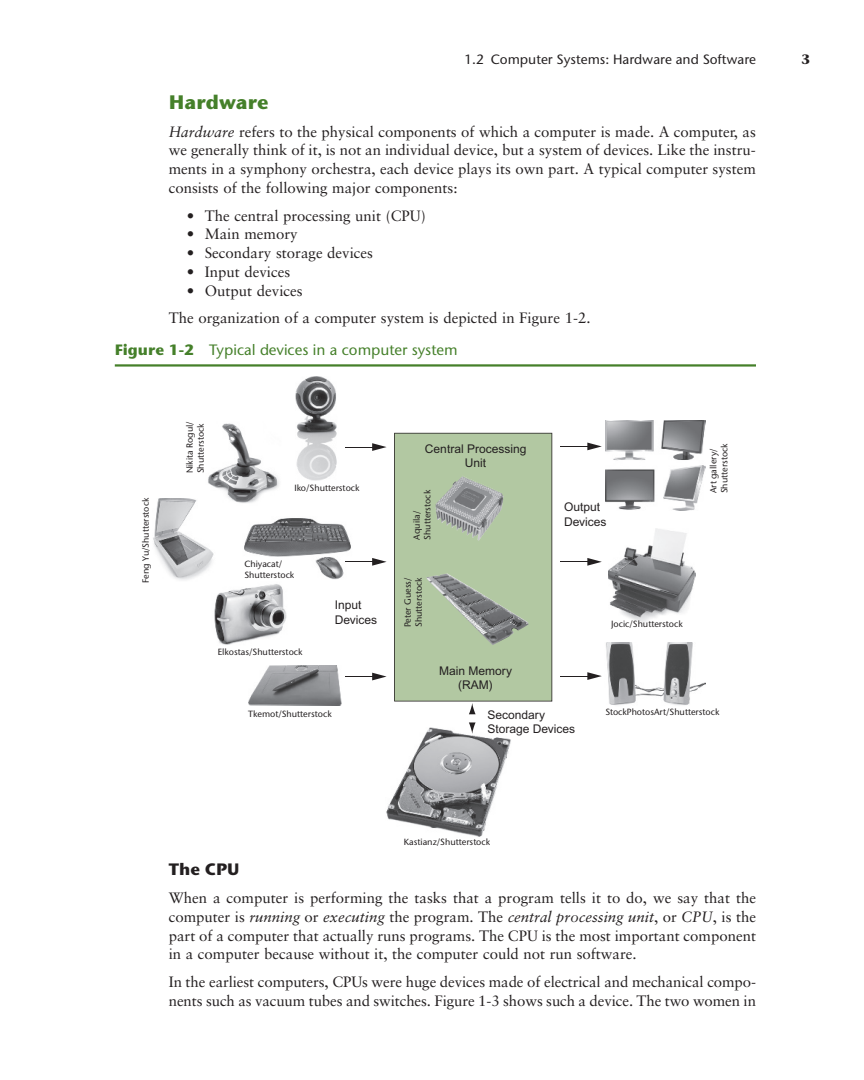
<style>
.page{position:relative;width:864px;height:1080px;background:#fff}
.page>*{position:absolute;margin:0;border:0;box-sizing:border-box;transform-origin:0 0}
.t1{font:700 19.5px "Stone Sans ITC Std";color:#45802a}
.t2{font:700 16.5px "Stone Sans ITC Std";color:#231f20}
.t3{font:15px/18.8px "Sabon LT Pro";color:#231f20;text-align:justify}
.t4{font:500 15px "Stone Sans ITC Std";color:#45802a}
.t5{font:500 13.5px "Stone Sans ITC Std";color:#231f20}
.t6{font:700 13.5px "Stone Serif ITC Pro";color:#231f20}
.t7{font:12px/14.4px "Arial MT Pro";color:#231f20}
.t8{font:500 9px/10.8px "Stone Sans ITC Std";color:#231f20}
.s1{font-style:italic}
.s2{font-weight:700}
</style>
<div class="page">
<img style="left:386px;top:728px;width:125px;height:109px">
<img style="left:296px;top:376px;width:41px;height:104px">
<img style="left:208px;top:423px;width:71px;height:80px">
<img style="left:244px;top:518px;width:107px;height:62px">
<img style="left:214px;top:584px;width:73px;height:61px">
<img style="left:606px;top:642px;width:100px;height:63px">
<img style="left:608px;top:529px;width:88px;height:94px">
<img style="left:606px;top:420px;width:99px;height:91px">
<img style="left:249px;top:665px;width:92px;height:41px">
<img style="left:153px;top:498px;width:61px;height:82px">
<svg style="left:206px;top:498px;width:10px;height:8px"></svg>
<svg style="left:394px;top:433px;width:158px;height:268px;background:#afc3a0"></svg>
<svg style="left:469px;top:722px;width:7px;height:12px"></svg>
<svg style="left:469px;top:703px;width:7px;height:11px"></svg>
<svg style="left:346px;top:558px;width:41px;height:8px"></svg>
<svg style="left:346px;top:443px;width:41px;height:8px"></svg>
<svg style="left:346px;top:673px;width:41px;height:7px"></svg>
<svg style="left:561px;top:558px;width:41px;height:8px"></svg>
<svg style="left:561px;top:672px;width:41px;height:8px"></svg>
<svg style="left:561px;top:443px;width:41px;height:7px"></svg>
<img style="left:426px;top:573px;width:102px;height:72px">
<img style="left:435px;top:476px;width:28px;height:49px">
<hr style="left:115px;top:364px;width:641px;height:3px;background:#45802a">
<p class="t5" style="left:465px;top:51px;width:293px">1.2 Computer Systems: Hardware and Software</p>
<p class="t6" style="left:801px;top:51px;width:10px">3</p>
<h1 class="t1" style="left:169px;top:89px;width:101px">Hardware</h1>
<p class="t3" style="left:169px;top:122px;width:589px"><span class="s1">Hardware</span> refers to the physical components of which a computer is made. A computer, as we generally think of it, is not an individual device, but a system of devices. Like the instru&shy;ments in a symphony orchestra, each device plays its own part. A typical computer system consists of the following major components:</p>
<p class="t3" style="left:187px;top:206px;width:240px">• The central processing unit (CPU)</p>
<p class="t3" style="left:187px;top:224px;width:112px">• Main memory</p>
<p class="t3" style="left:187px;top:243px;width:188px">• Secondary storage devices</p>
<p class="t3" style="left:187px;top:262px;width:105px">• Input devices</p>
<p class="t3" style="left:169px;top:276px;width:423px;line-height:27.8px;text-indent:18px">• Output devices<br>The organization of a computer system is depicted in Figure 1-2.</p>
<p class="t4" style="left:115px;top:341px;width:344px"><span class="s2">Figure 1-2</span> Typical devices in a computer system</p>
<p class="t8" style="left:140px;top:583px;width:87px;rotate:-90deg">Feng Yu/Shutterstock</p>
<p class="t8" style="left:184px;top:473px;width:54px;rotate:-90deg">Nikita Rogul/<br>Shutterstock</p>
<p class="t8" style="left:294px;top:483px;width:67px">Iko/Shutterstock</p>
<p class="t8" style="left:244px;top:558px;width:51px">Chiyacat/<br>Shutterstock</p>
<p class="t8" style="left:218px;top:646px;width:86px">Elkostas/Shutterstock</p>
<p class="t7" style="left:335px;top:599px;width:44px">Input<br>Devices</p>
<p class="t7" style="left:425px;top:442px;width:103px;text-align:center">Central Processing<br>Unit</p>
<p class="t8" style="left:411px;top:540px;width:51px;rotate:-90deg">Aquila/<br>Shutterstock</p>
<p class="t8" style="left:402px;top:627px;width:51px;rotate:-90deg">Peter Guess/<br>Shutterstock</p>
<p class="t7" style="left:439px;top:664px;width:75px;text-align:center">Main Memory (RAM)</p>
<p class="t7" style="left:564px;top:501px;width:44px">Output<br>Devices</p>
<p class="t8" style="left:708px;top:493px;width:51px;rotate:-90deg">Art gallery/<br>Shutterstock</p>
<p class="t8" style="left:611px;top:619px;width:73px">Jocic/Shutterstock</p>
<p class="t8" style="left:248px;top:708px;width:85px">Tkemot/Shutterstock</p>
<p class="t7" style="left:487px;top:708px;width:89px">Secondary<br>Storage Devices</p>
<p class="t8" style="left:605px;top:706px;width:116px">StockPhotosArt/Shutterstock</p>
<p class="t8" style="left:404px;top:836px;width:88px">Kastianz/Shutterstock</p>
<p class="t2" style="left:169px;top:859px;width:72px">The CPU</p>
<p class="t3" style="left:169px;top:888px;width:589px">When a computer is performing the tasks that a program tells it to do, we say that the computer is <span class="s1">running</span> or <span class="s1">executing</span> the program. The <span class="s1">central processing unit</span>, or <span class="s1">CPU</span>, is the part of a computer that actually runs programs. The CPU is the most important component in a computer because without it, the computer could not run software.</p>
<p class="t3" style="left:169px;top:972px;width:589px">In the earliest computers, CPUs were huge devices made of electrical and mechanical compo&shy;nents such as vacuum tubes and switches. Figure 1-3 shows such a device. The two women in</p>
</div>
